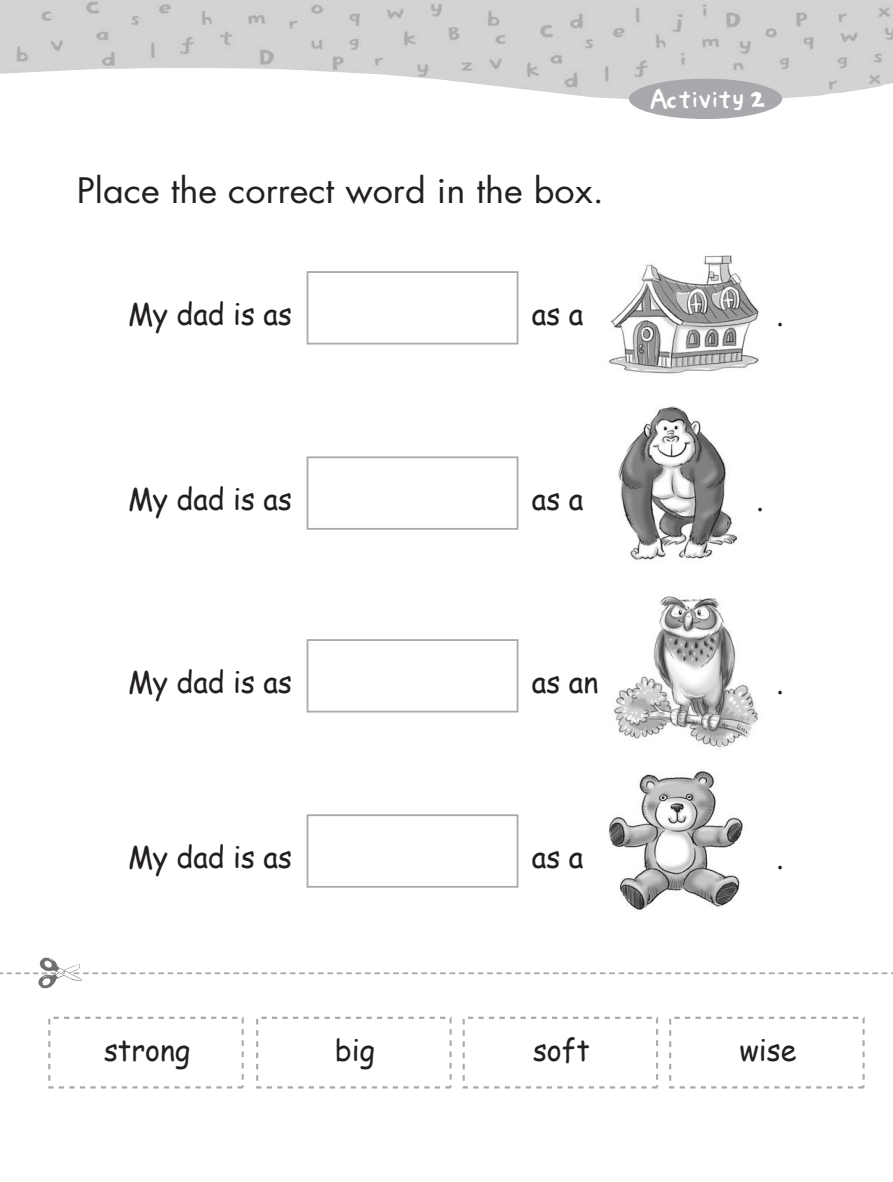
<style>
.page{position:relative;width:893px;height:1182px;background:#fff}
.page>*{position:absolute;margin:0;border:0;box-sizing:border-box;transform-origin:0 0}
.t1{font:34.2px "Futura";color:#231f20;scale:1.05 1}
.t2{font:30px "Comic Sans MS";color:#231f20;scale:.95 1}
.t3{font:25.5px "Lucy Cousins";color:#fff;scale:.95 1}
</style>
<div class="page">
<img style="left:0;top:0;width:892px;height:102px">
<div style="left:629px;top:79px;width:153px;height:40px;background:#a7a9ac;border-radius:50%"></div>
<div style="left:48px;top:1017px;width:196px;height:71px;border:2px dashed #a7a9ac"></div>
<div style="left:256px;top:1017px;width:195px;height:71px;border:2px dashed #a7a9ac"></div>
<div style="left:462px;top:1017px;width:196px;height:71px;border:2px dashed #a7a9ac"></div>
<div style="left:669px;top:1017px;width:195px;height:71px;border:2px dashed #a7a9ac"></div>
<div style="left:306px;top:271px;width:212px;height:74px;border:2px solid #a7a9ac"></div>
<img style="left:608px;top:255px;width:151px;height:119px">
<div style="left:306px;top:456px;width:212px;height:74px;border:2px solid #a7a9ac"></div>
<img style="left:618px;top:406px;width:120px;height:154px">
<div style="left:306px;top:639px;width:212px;height:74px;border:2px solid #a7a9ac"></div>
<img style="left:614px;top:596px;width:145px;height:152px">
<div style="left:306px;top:814px;width:212px;height:74px;border:2px solid #a7a9ac"></div>
<img style="left:608px;top:771px;width:135px;height:139px">
<svg style="left:87px;top:972px;width:805px;height:2px"></svg>
<svg style="left:0;top:972px;width:35px;height:2px"></svg>
<img style="left:35px;top:957px;width:52px;height:32px">
<p class="t1" style="left:77px;top:175px;width:503px">Place the correct word in the box.</p>
<p class="t2" style="left:128px;top:292px;width:174px">My dad is as</p>
<p class="t2" style="left:532px;top:292px;width:56px">as a</p>
<p class="t3" style="left:648px;top:91px;width:127px">Activity 2</p>
<p class="t2" style="left:776px;top:292px;width:9px">.</p>
<p class="t2" style="left:128px;top:477px;width:174px">My dad is as</p>
<p class="t2" style="left:532px;top:477px;width:56px">as a</p>
<p class="t2" style="left:128px;top:660px;width:174px">My dad is as</p>
<p class="t2" style="left:532px;top:660px;width:71px">as an</p>
<p class="t2" style="left:128px;top:835px;width:174px">My dad is as</p>
<p class="t2" style="left:532px;top:835px;width:56px">as a</p>
<p class="t2" style="left:756px;top:477px;width:9px">.</p>
<p class="t2" style="left:776px;top:660px;width:9px">.</p>
<p class="t2" style="left:776px;top:835px;width:9px">.</p>
<p class="t2" style="left:104px;top:1028px;width:92px">strong</p>
<p class="t2" style="left:335px;top:1028px;width:44px">big</p>
<p class="t2" style="left:533px;top:1028px;width:61px">soft</p>
<p class="t2" style="left:739px;top:1028px;width:61px">wise</p>
</div>
